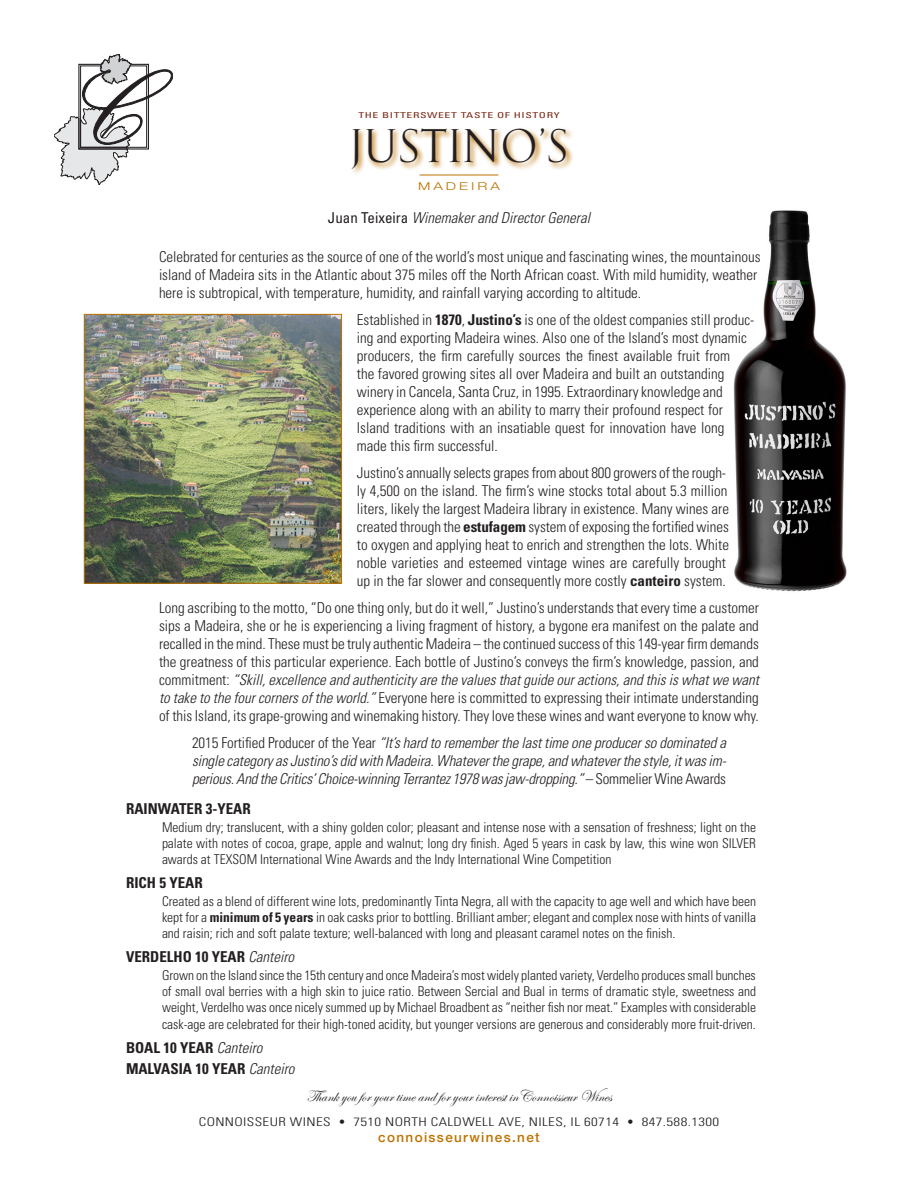
<style>
.page{position:relative;width:918px;height:1188px;background:#fff}
.page>*{position:absolute;margin:0;border:0;box-sizing:border-box;transform-origin:0 0}
.Winenameprice{font:45px "Cresci";color:#231f20}
.Winenameprice-2{font:16.5px "Edwardian Script ITC";color:#231f20}
.Text{font:300 condensed 15px/18px "Univers";color:#231f20}
.Text-2{font:italic 300 condensed 15px/18px "Univers";letter-spacing:-.01em;color:#231f20;text-align:justify}
.Winenameprice-3{font:700 condensed 15px "Univers";color:#231f20}
.Winenameprice-4{font:300 condensed 13.5px/16.2px "Univers";color:#231f20;text-align:justify}
.t1{font:500 13.5px "Helvetica Neue";letter-spacing:.1em;color:#bd7200}
.t2{font:300 condensed 12px "Univers";letter-spacing:.025em;color:#231f20;scale:1.25 1}
.Winenameprice-5{font:300 10.8px "Helvetica Neue";letter-spacing:.2em;color:#bd7200;scale:1.39 1}
.t3{font:condensed 8.1px "Univers";letter-spacing:.05em;color:#7b2916;scale:1.44 1}
.s1{font-weight:400;font-style:normal}
.s2{font-weight:700}
.s3{font-style:italic}
.s4{font-style:normal}
.s5{font-weight:300;font-style:italic}
</style>
<div class="page">
<img style="left:733px;top:210px;width:114px;height:382px">
<svg style="left:54px;top:54px;width:119px;height:131px"></svg>
<svg style="left:353px;top:128px;width:220px;height:48px"></svg>
<img style="left:86px;top:316px;width:254px;height:266px">
<div style="left:84px;top:314px;width:258px;height:270px;border:1px solid #bd7200"></div>
<p class="t3" style="left:358px;top:110px;width:141px">THE BITTERSWEET TASTE OF HISTORY</p>
<p class="Winenameprice" style="left:350px;top:121px;width:220px">JUSTINO’S</p>
<p class="Winenameprice-5" style="left:418px;top:178px;width:60px">MADEIRA</p>
<p class="Text-2" style="left:328px;top:209px;width:264px"><span class="s1">Juan Teixeira</span> Winemaker and Director General</p>
<p class="Text" style="left:159px;top:248px;width:603px">Celebrated for centuries as the source of one of the world’s most unique and fascinating wines, the mountainous island of Madeira sits in the Atlantic about 375 miles off the North African coast. With mild humidity, weather here is subtropical, with temperature, humidity, and rainfall varying according to altitude.</p>
<p class="Text" style="left:357px;top:311px;width:399px">Established in <span class="s2">1870</span>, <span class="s2">Justino’s</span> is one of the oldest companies still produc&shy;ing and exporting Madeira wines. Also one of the Island’s most dynamic producers, the firm carefully sources the finest available fruit from<br>the favored growing sites all over Madeira and built an outstanding winery in Cancela, Santa Cruz, in 1995. Extraordinary knowledge and experience along with an ability to marry their profound respect for Island traditions with an insatiable quest for innovation have long made this firm successful.</p>
<p class="Text" style="left:357px;top:464px;width:374px">Justino’s annually selects grapes from about 800 growers of the rough&shy;ly 4,500 on the island. The firm’s wine stocks total about 5.3 million liters, likely the largest Madeira library in existence. Many wines are created through the <span class="s2">estufagem</span> system of exposing the fortified wines to oxygen and applying heat to enrich and strengthen the lots. White noble varieties and esteemed vintage wines are carefully brought up in the far slower and consequently more costly <span class="s2">canteiro</span> system.</p>
<p class="Text" style="left:159px;top:599px;width:602px;text-align:justify">Long ascribing to the motto, “Do one thing only, but do it well,” Justino’s understands that every time a customer sips a Madeira, she or he is experiencing a living fragment of history, a bygone era manifest on the palate and recalled in the mind. These must be truly authentic Madeira – the continued success of this 149-year firm demands the greatness of this particular experience. Each bottle of Justino’s conveys the firm’s knowledge, passion, and commitment: <span class="s3">“Skill, excellence and authenticity are the values that guide our actions, and this is what we want to take to the four corners of the world.”</span> Everyone here is committed to expressing their intimate understanding of this Island, its grape-growing and winemaking history. They love these wines and want everyone to know why.</p>
<p class="Text-2" style="left:192px;top:734px;width:536px"><span class="s4">2015 Fortified Producer of the Year</span> “It’s hard to remember the last time one producer so dominated a single category as Justino’s did with Madeira. Whatever the grape, and whatever the style, it was im&shy;perious. And the Critics’ Choice-winning Terrantez 1978 was jaw-dropping.” <span class="s4">– Sommelier Wine Awards</span></p>
<p class="Winenameprice-3" style="left:126px;top:800px;width:126px">RAINWATER 3-YEAR</p>
<p class="Winenameprice-4" style="left:162px;top:819px;width:596px">Medium dry; translucent, with a shiny golden color; pleasant and intense nose with a sensation of freshness; light on the palate with notes of cocoa, grape, apple and walnut; long dry finish. Aged 5 years in cask by law, this wine won SILVER awards at TEXSOM International Wine Awards and the Indy International Wine Competition</p>
<p class="Winenameprice-3" style="left:126px;top:874px;width:78px">RICH 5 YEAR</p>
<p class="Winenameprice-4" style="left:162px;top:893px;width:596px">Created as a blend of different wine lots, predominantly Tinta Negra, all with the capacity to age well and which have been kept for a <span class="s2">minimum of 5 years</span> in oak casks prior to bottling. Brilliant amber; elegant and complex nose with hints of vanilla and raisin; rich and soft palate texture; well-balanced with long and pleasant caramel notes on the finish.</p>
<p class="Winenameprice-3" style="left:126px;top:948px;width:170px">VERDELHO 10 YEAR <span class="s5">Canteiro</span></p>
<p class="Winenameprice-4" style="left:162px;top:967px;width:596px">Grown on the Island since the 15th century and once Madeira’s most widely planted variety, Verdelho produces small bunches of small oval berries with a high skin to juice ratio. Between Sercial and Bual in terms of dramatic style, sweetness and weight, Verdelho was once nicely summed up by Michael Broadbent as “neither fish nor meat.” Examples with considerable cask-age are celebrated for their high-toned acidity, but younger versions are generous and considerably more fruit-driven.</p>
<p class="Winenameprice-3" style="left:126px;top:1038px;width:138px">BOAL 10 YEAR <span class="s5">Canteiro</span></p>
<p class="Winenameprice-3" style="left:126px;top:1059px;width:170px">MALVASIA 10 YEAR <span class="s5">Canteiro</span></p>
<p class="Winenameprice-2" style="left:306px;top:1087px;width:307px">Thank you for your time and for your interest inConnoisseur Wines</p>
<p class="t2" style="left:199px;top:1114px;width:418px">CONNOISSEUR WINES • 7510 NORTH CALDWELL AVE, NILES, IL 60714 • 847.588.1300</p>
<p class="t1" style="left:378px;top:1126px;width:163px">connoisseurwines.net</p>
</div>
